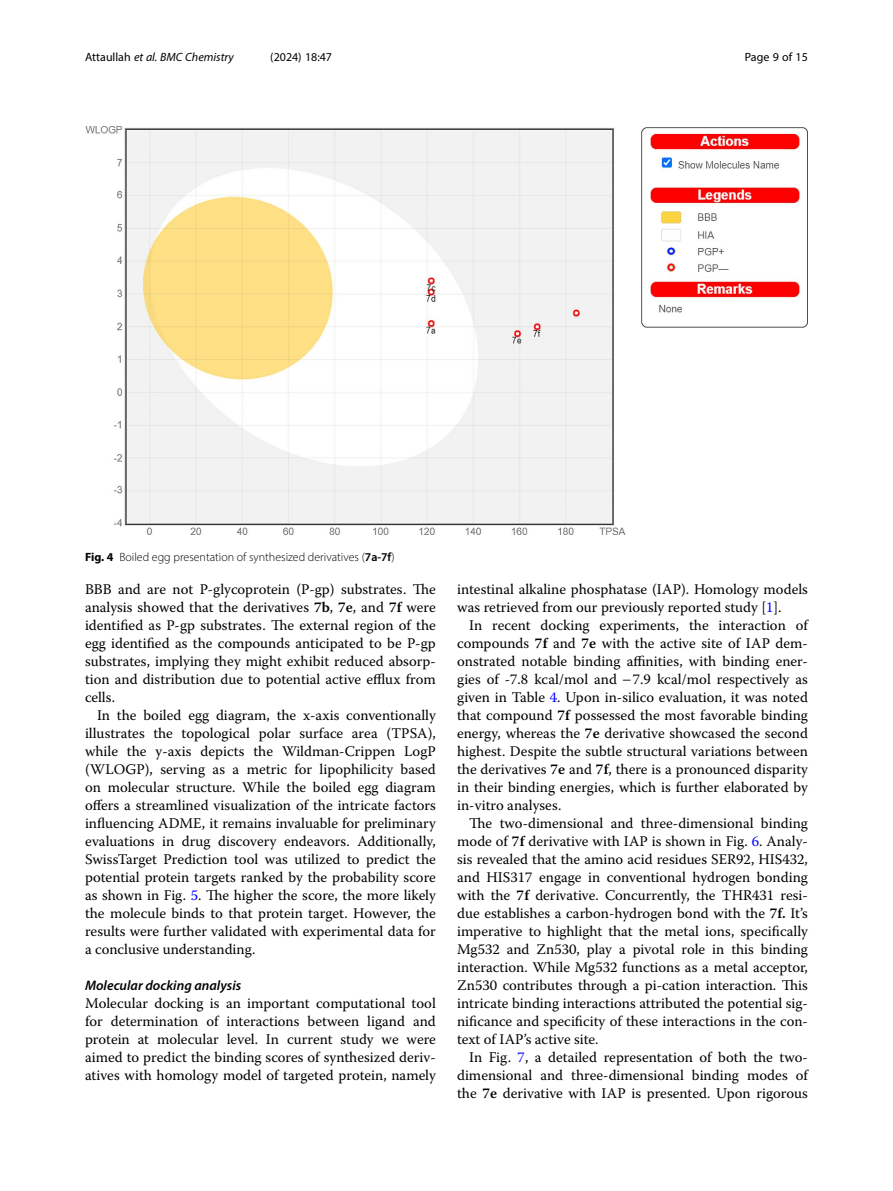
<style>
.page{position:relative;width:893px;height:1191px;background:#fff}
.page>*{position:absolute;margin:0;border:0;box-sizing:border-box;transform-origin:0 0}
.Body_Text_Indent{font:14.7px/18px "Warnock Pro";color:#000;text-align:justify}
.Body_Text{font:14.7px/18px "Warnock Pro";color:#000;text-align:justify}
.Head_3{font:italic 600 13.8px "Myriad Pro";color:#000}
.Figure_Caption{font:300 12px "Myriad Pro";color:#000}
.t1{font:italic 12px "Myriad Pro";color:#000}
.t2{font:12px "Myriad Pro";color:#000}
.s1{font-style:normal}
.s2{font-weight:700}
.s3{font-weight:600}
.s4{color:#00f}
</style>
<div class="page">
<img style="left:85px;top:126px;width:723px;height:408px">
<p class="t1" style="left:85px;top:50px;width:150px"><span class="s1">Attaullah</span> et al. BMC Chemistry</p>
<p class="t2" style="left:270px;top:50px;width:63px">(2024) 18:47</p>
<p class="t2" style="left:745px;top:50px;width:65px">Page 9 of 15</p>
<p class="Figure_Caption" style="left:85px;top:550px;width:311px"><span class="s2">Fig. 4</span> Boiled egg presentation of synthesized derivatives (<span class="s3">7a-7f</span>)</p>
<p class="Body_Text_Indent" style="left:85px;top:580px;width:352px">BBB and are not P-glycoprotein (P-gp) substrates. The analysis showed that the derivatives <span class="s3">7b</span>, <span class="s3">7e</span>, and <span class="s3">7f</span> were identified as P-gp substrates. The external region of the egg identified as the compounds anticipated to be P-gp substrates, implying they might exhibit reduced absorp&shy;tion and distribution due to potential active efflux from cells.</p>
<p class="Body_Text_Indent" style="left:85px;top:706px;width:352px;text-indent:12px">In the boiled egg diagram, the x-axis conventionally illustrates the topological polar surface area (TPSA), while the y-axis depicts the Wildman-Crippen LogP (WLOGP), serving as a metric for lipophilicity based on molecular structure. While the boiled egg diagram offers a streamlined visualization of the intricate factors influencing ADME, it remains invaluable for preliminary evaluations in drug discovery endeavors. Additionally, SwissTarget Prediction tool was utilized to predict the potential protein targets ranked by the probability score as shown in Fig. <span class="s4">5</span>. The higher the score, the more likely the molecule binds to that protein target. However, the results were further validated with experimental data for a conclusive understanding.</p>
<p class="Head_3" style="left:85px;top:977px;width:158px">Molecular docking analysis</p>
<p class="Body_Text" style="left:85px;top:994px;width:352px">Molecular docking is an important computational tool for determination of interactions between ligand and protein at molecular level. In current study we were aimed to predict the binding scores of synthesized deriv&shy;atives with homology model of targeted protein, namely</p>
<p class="Body_Text" style="left:457px;top:580px;width:352px">intestinal alkaline phosphatase (IAP). Homology models was retrieved from our previously reported study [<span class="s4">1</span>].</p>
<p class="Body_Text_Indent" style="left:457px;top:616px;width:352px;text-indent:12px">In recent docking experiments, the interaction of compounds <span class="s3">7f</span> and <span class="s3">7e</span> with the active site of IAP dem&shy;onstrated notable binding affinities, with binding ener&shy;gies of -7.8 kcal/mol and −7.9 kcal/mol respectively as given in Table <span class="s4">4</span>. Upon in-silico evaluation, it was noted that compound <span class="s3">7f</span> possessed the most favorable binding energy, whereas the <span class="s3">7e</span> derivative showcased the second highest. Despite the subtle structural variations between the derivatives <span class="s3">7e</span> and <span class="s3">7f</span>, there is a pronounced disparity in their binding energies, which is further elaborated by in-vitro analyses.</p>
<p class="Body_Text_Indent" style="left:457px;top:814px;width:352px;text-indent:12px">The two-dimensional and three-dimensional binding mode of <span class="s3">7f</span> derivative with IAP is shown in Fig. <span class="s4">6</span>. Analy&shy;sis revealed that the amino acid residues SER92, HIS432, and HIS317 engage in conventional hydrogen bonding with the <span class="s3">7f</span> derivative. Concurrently, the THR431 resi&shy;due establishes a carbon-hydrogen bond with the <span class="s3">7f.</span> It’s imperative to highlight that the metal ions, specifically Mg532 and Zn530, play a pivotal role in this binding interaction. While Mg532 functions as a metal acceptor, Zn530 contributes through a pi-cation interaction. This intricate binding interactions attributed the potential sig&shy;nificance and specificity of these interactions in the con&shy;text of IAP’s active site.</p>
<p class="Body_Text_Indent" style="left:457px;top:1048px;width:352px;text-indent:12px">In Fig. <span class="s4">7</span>, a detailed representation of both the two&shy;dimensional and three-dimensional binding modes of the <span class="s3">7e</span> derivative with IAP is presented. Upon rigorous</p>
</div>
